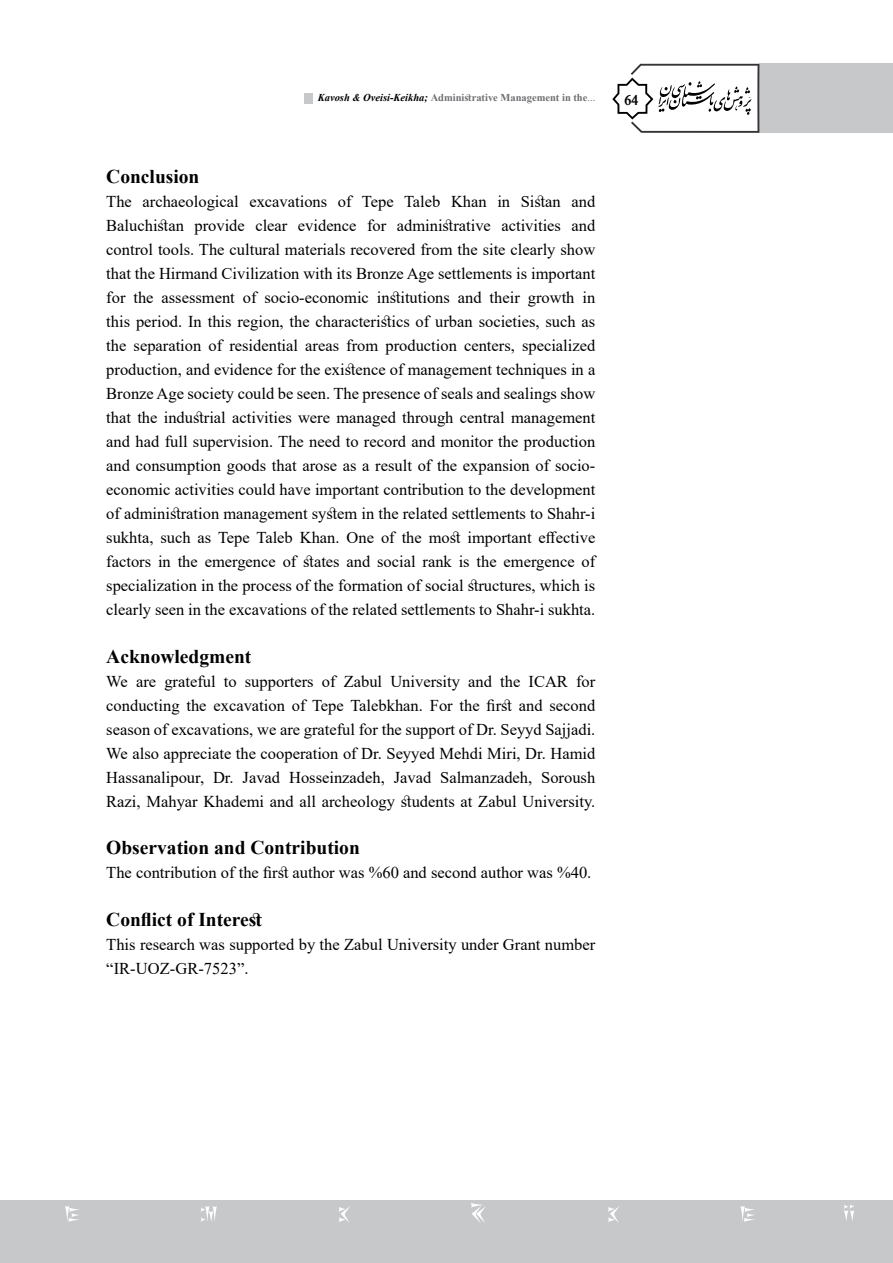
<style>
.page{position:relative;width:893px;height:1263px;background:#fff}
.page>*{position:absolute;margin:0;border:0;box-sizing:border-box;transform-origin:0 0}
.t1{font:700 19.5px "Times New Roman";color:#000}
.t2{font:16.5px/24px "Times New Roman";color:#000}
.t3{font:700 15.75px "w Mitra";color:#000}
.t4{font:700 10.5px "Times New Roman";color:#6d6e71}
.s1{font-style:italic;color:#000}
.s2{font-weight:400}
</style>
<div class="page">
<div style="left:759px;top:64px;width:134px;height:69px;background:#c7c8ca"></div>
<svg style="left:612px;top:64px;width:147px;height:69px"></svg>
<div style="left:0;top:1200px;width:893px;height:63px;background:#c7c8ca"></div>
<svg style="left:65px;top:1203px;width:789px;height:20px"></svg>
<div style="left:304px;top:93px;width:9px;height:10px;background:#c7c8ca"></div>
<p class="t4" style="left:318px;top:90px;width:279px"><span class="s1">Kavosh &amp; Oveisi-Keikha;</span> Administrative Management in the<span class="s2">...</span></p>
<p class="t3" style="left:624px;top:90px;width:16px">64</p>
<p class="t1" style="left:106px;top:163px;width:95px">Conclusion</p>
<p class="t2" style="left:106px;top:189px;width:27px">The</p>
<p class="t2" style="left:143px;top:189px;width:98px">archaeological</p>
<p class="t2" style="left:249px;top:189px;width:79px">excavations</p>
<p class="t2" style="left:338px;top:189px;width:15px">of</p>
<p class="t2" style="left:362px;top:189px;width:33px">Tepe</p>
<p class="t2" style="left:404px;top:189px;width:38px">Taleb</p>
<p class="t2" style="left:451px;top:189px;width:37px">Khan</p>
<p class="t2" style="left:497px;top:189px;width:14px">in</p>
<p class="t2" style="left:521px;top:189px;width:42px">Sistan</p>
<p class="t2" style="left:571px;top:189px;width:25px">and</p>
<p class="t2" style="left:106px;top:213px;width:79px">Baluchistan</p>
<p class="t2" style="left:106px;top:237px;width:490px">control tools. The cultural materials recovered from the site clearly show</p>
<p class="t2" style="left:106px;top:261px;width:490px">that the Hirmand Civilization with its Bronze Age settlements is important</p>
<p class="t2" style="left:582px;top:285px;width:14px">in</p>
<p class="t2" style="left:194px;top:213px;width:52px">provide</p>
<p class="t2" style="left:255px;top:213px;width:34px">clear</p>
<p class="t2" style="left:298px;top:213px;width:60px">evidence</p>
<p class="t2" style="left:397px;top:213px;width:96px">administrative</p>
<p class="t2" style="left:501px;top:213px;width:61px">activities</p>
<p class="t2" style="left:571px;top:213px;width:25px">and</p>
<p class="t2" style="left:367px;top:213px;width:21px">for</p>
<p class="t2" style="left:133px;top:285px;width:22px">the</p>
<p class="t2" style="left:264px;top:285px;width:106px">socio-economic</p>
<p class="t2" style="left:377px;top:285px;width:75px">institutions</p>
<p class="t2" style="left:458px;top:285px;width:25px">and</p>
<p class="t2" style="left:490px;top:285px;width:32px">their</p>
<p class="t2" style="left:528px;top:285px;width:48px">growth</p>
<p class="t2" style="left:106px;top:285px;width:490px">for<br>this period. In this region, the characteristics of urban societies, such as the separation of residential areas from production centers, specialized production, and evidence for the existence of management techniques in a BronzeAge society could be seen. The presence of seals and sealings show that the industrial activities were managed through central management and had full supervision. The need to record and monitor the production</p>
<p class="t2" style="left:106px;top:477px;width:491px">economic activities could have important contribution to the development</p>
<p class="t2" style="left:243px;top:285px;width:15px">of</p>
<p class="t2" style="left:162px;top:285px;width:75px">assessment</p>
<p class="t2" style="left:106px;top:453px;width:490px">and consumption goods that arose as a result of the expansion of socio-</p>
<p class="t2" style="left:106px;top:501px;width:491px;text-align:justify">of administration management system in the related settlements to Shahr i&shy;sukhta, such as Tepe Taleb Khan. One of the most important effective factors in the emergence of states and social rank is the emergence of specialization in the process of the formation of social structures, which is clearly seen in the excavations of the related settlements to Shahr i- sukhta.</p>
<p class="t1" style="left:106px;top:642px;width:147px">Acknowledgment</p>
<p class="t2" style="left:576px;top:669px;width:21px">for</p>
<p class="t2" style="left:164px;top:669px;width:53px">grateful</p>
<p class="t2" style="left:344px;top:669px;width:40px">Zabul</p>
<p class="t2" style="left:390px;top:669px;width:71px">University</p>
<p class="t2" style="left:468px;top:669px;width:25px">and</p>
<p class="t2" style="left:500px;top:669px;width:22px">the</p>
<p class="t2" style="left:322px;top:669px;width:15px">of</p>
<p class="t2" style="left:528px;top:669px;width:41px">ICAR</p>
<p class="t2" style="left:106px;top:669px;width:23px">We</p>
<p class="t2" style="left:106px;top:693px;width:490px">conducting the excavation of Tepe Talebkhan. For the first and second</p>
<p class="t2" style="left:106px;top:717px;width:491px">season of excavations, we are grateful for the support of Dr. Seyyd Sajjadi.</p>
<p class="t2" style="left:106px;top:741px;width:490px">We also appreciate the cooperation of Dr. Seyyed Mehdi Miri, Dr. Hamid</p>
<p class="t2" style="left:541px;top:765px;width:56px">Soroush</p>
<p class="t2" style="left:224px;top:669px;width:14px">to</p>
<p class="t2" style="left:245px;top:669px;width:70px">supporters</p>
<p class="t2" style="left:136px;top:669px;width:22px">are</p>
<p class="t2" style="left:106px;top:765px;width:490px">Hassanalipour,<br>Razi, Mahyar Khademi and all archeology students at Zabul University.</p>
<p class="t1" style="left:106px;top:833px;width:255px">Observation and Contribution</p>
<p class="t2" style="left:106px;top:860px;width:487px">The contribution of the first author was %60 and second author was %40.</p>
<p class="t1" style="left:106px;top:905px;width:157px">Conflict of Interest</p>
<p class="t2" style="left:106px;top:931px;width:490px">This research was supported by the Zabul University under Grant number “IR-UOZ-GR-7523 .“</p>
<p class="t2" style="left:243px;top:765px;width:39px">Javad</p>
<p class="t2" style="left:289px;top:765px;width:97px">Hosseinzadeh,</p>
<p class="t2" style="left:394px;top:765px;width:39px">Javad</p>
<p class="t2" style="left:440px;top:765px;width:94px">Salmanzadeh,</p>
<p class="t2" style="left:213px;top:765px;width:22px">Dr.</p>
</div>
